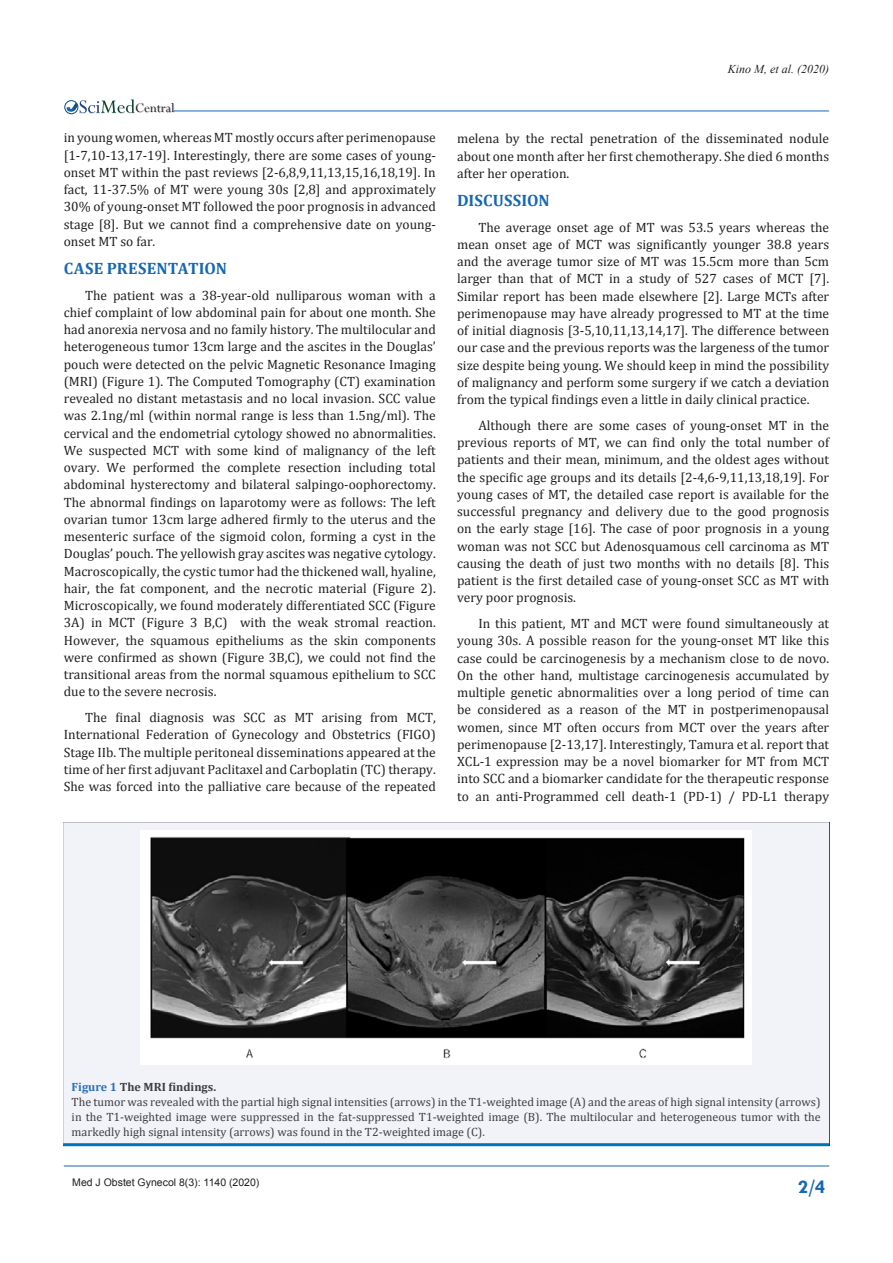
<style>
.page{position:relative;width:893px;height:1263px;background:#fff}
.page>*{position:absolute;margin:0;border:0;box-sizing:border-box;transform-origin:0 0}
.t1{font:700 19.5px "Tw Cen";color:#1768b4}
.t2{font:700 16.5px "Cambria";letter-spacing:.01em;color:#1768b4}
.t3{font:14.55px "Perpetua";color:#211e1e}
.t4{font:13.5px/17.2px "Cambria";color:#231f20;text-align:justify}
.t5{font:12px/15px "Cambria";color:#3e3e3f;text-align:justify}
.t6{font:700 12px "Cambria";color:#3e3e3f}
.t7{font:italic 12px "Times New Roman";color:#231f20}
.t8{font:10.5px "Arial";color:#231f20}
.s1{color:#2a71b8}
</style>
<div class="page">
<img style="left:79px;top:103px;width:96px;height:11px">
<div style="left:64px;top:100px;width:14px;height:14px;border:1px solid #074d7c;border-radius:50%"></div>
<svg style="left:66px;top:99px;width:69px;height:14px"></svg>
<hr style="left:64px;top:1166px;width:765px;height:1px;background:#1768b4">
<hr style="left:174px;top:111px;width:655px;height:1px;background:#1768b4">
<div style="left:63px;top:822px;width:766px;height:321px;background:#f1f3f9"></div>
<hr style="left:63px;top:1143px;width:766px;height:3px;background:#0072bc">
<img style="left:140px;top:831px;width:612px;height:234px">
<p class="t3" style="left:135px;top:99px;width:41px">Central</p>
<p class="t4" style="left:64px;top:129px;width:374px">in young women, whereas MT mostly occurs after perimenopause [1-7,10-13,17-19]. Interestingly, there are some cases of young&shy;onset MT within the past reviews [2-6,8,9,11,13,15,16,18,19]. In fact, 11-37.5% of MT were young 30s [2,8] and approximately 30% of young-onset MT followed the poor prognosis in advanced stage [8]. But we cannot find a comprehensive date on young&shy;onset MT so far.</p>
<p class="t2" style="left:64px;top:257px;width:165px">CASE PRESENTATION</p>
<p class="t4" style="left:64px;top:286px;width:374px;text-indent:21px">The patient was a 38-year-old nulliparous woman with a chief complaint of low abdominal pain for about one month. She had anorexia nervosa and no family history. The multilocular and heterogeneous tumor 13cm large and the ascites in the Douglas’ pouch were detected on the pelvic Magnetic Resonance Imaging (MRI) (Figure 1). The Computed Tomography (CT) examination revealed no distant metastasis and no local invasion. SCC value was 2.1ng/ml (within normal range is less than 1.5ng/ml). The cervical and the endometrial cytology showed no abnormalities.<br>We suspected MCT with some kind of malignancy of the left ovary. We performed the complete resection including total abdominal hysterectomy and bilateral salpingo-oophorectomy.<br>The abnormal findings on laparotomy were as follows: The left ovarian tumor 13cm large adhered firmly to the uterus and the mesenteric surface of the sigmoid colon, forming a cyst in the Douglas’ pouch. The yellowish gray ascites was negative cytology.<br>Macroscopically, the cystic tumor had the thickened wall, hyaline, hair, the fat component, and the necrotic material (Figure 2).<br>Microscopically, we found moderately differentiated SCC (Figure 3A) in MCT (Figure 3 B,C) with the weak stromal reaction.<br>However, the squamous epitheliums as the skin components were confirmed as shown (Figure 3B,C), we could not find the transitional areas from the normal squamous epithelium to SCC due to the severe necrosis.</p>
<p class="t4" style="left:64px;top:709px;width:374px;text-indent:21px">The final diagnosis was SCC as MT arising from MCT, International Federation of Gynecology and Obstetrics (FIGO)<br>Stage IIb. The multiple peritoneal disseminations appeared at the time of her first adjuvant Paclitaxel and Carboplatin (TC) therapy.<br>She was forced into the palliative care because of the repeated</p>
<p class="t7" style="left:728px;top:61px;width:103px">Kino M, et al. (2020)</p>
<p class="t4" style="left:457px;top:130px;width:374px">melena by the rectal penetration of the disseminated nodule about one month after her first chemotherapy. She died 6 months after her operation.</p>
<p class="t2" style="left:457px;top:188px;width:94px">DISCUSSION</p>
<p class="t4" style="left:457px;top:218px;width:374px;text-indent:21px">The average onset age of MT was 53.5 years whereas the mean onset age of MCT was significantly younger 38.8 years and the average tumor size of MT was 15.5cm more than 5cm larger than that of MCT in a study of 527 cases of MCT [7].<br>Similar report has been made elsewhere [2]. Large MCTs after perimenopause may have already progressed to MT at the time of initial diagnosis [3-5,10,11,13,14,17]. The difference between our case and the previous reports was the largeness of the tumor size despite being young. We should keep in mind the possibility of malignancy and perform some surgery if we catch a deviation from the typical findings even a little in daily clinical practice.</p>
<p class="t4" style="left:457px;top:416px;width:374px;text-indent:21px">Although there are some cases of young-onset MT in the previous reports of MT, we can find only the total number of patients and their mean, minimum, and the oldest ages without the specific age groups and its details [2-4,6-9,11,13,18,19]. For young cases of MT, the detailed case report is available for the successful pregnancy and delivery due to the good prognosis on the early stage [16]. The case of poor prognosis in a young woman was not SCC but Adenosquamous cell carcinoma as MT causing the death of just two months with no details [8]. This patient is the first detailed case of young-onset SCC as MT with very poor prognosis.</p>
<p class="t4" style="left:457px;top:615px;width:374px;text-indent:21px">In this patient, MT and MCT were found simultaneously at young 30s. A possible reason for the young-onset MT like this case could be carcinogenesis by a mechanism close to de novo.<br>On the other hand, multistage carcinogenesis accumulated by multiple genetic abnormalities over a long period of time can be considered as a reason of the MT in postperimenopausal women, since MT often occurs from MCT over the years after perimenopause [2-13,17]. Interestingly, Tamura et al. report that XCL-1 expression may be a novel biomarker for MT from MCT into SCC and a biomarker candidate for the therapeutic response to an anti-Programmed cell death-1 (PD-1) / PD-L1 therapy</p>
<p class="t6" style="left:72px;top:1079px;width:146px"><span class="s1">Figure 1</span> The MRI findings.</p>
<p class="t5" style="left:72px;top:1094px;width:750px">The tumor was revealed with the partial high signal intensities (arrows) in the T1-weighted image (A) and the areas of high signal intensity (arrows) in the T1-weighted image were suppressed in the fat-suppressed T1-weighted image (B). The multilocular and heterogeneous tumor with the markedly high signal intensity (arrows) was found in the T2-weighted image (C).</p>
<p class="t8" style="left:72px;top:1175px;width:189px">Med J Obstet Gynecol 8(3): 1140 (2020)</p>
<p class="t1" style="left:798px;top:1175px;width:29px">2/4</p>
</div>
